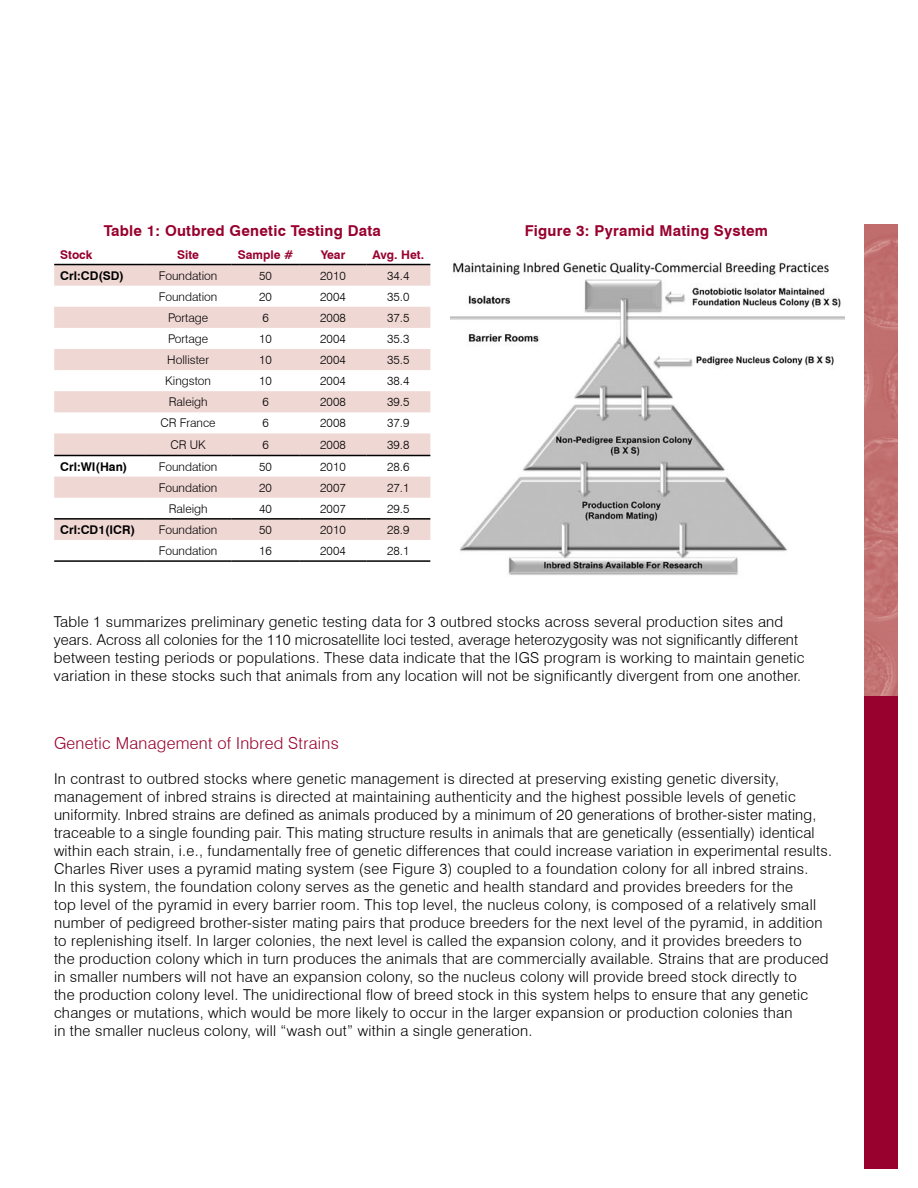
<style>
.page{position:relative;width:918px;height:1188px;background:#fff}
.page>*{position:absolute;margin:0;border:0;box-sizing:border-box;transform-origin:0 0}
.t1{font:300 16.5px "Swiss 721 BT";letter-spacing:.015em;color:#98002e}
.t2{font:300 15px/18px "Swiss 721 BT";letter-spacing:.015em;color:#000}
.t3{font:700 15px "Swiss 721 BT";letter-spacing:.015em;color:#98002e}
.t4{font:300 12px "Swiss 721 BT";color:#000}
.t5{font:700 12px "Swiss 721 BT";color:#000}
.t6{font:700 12px "Swiss 721 BT";color:#98002e}
</style>
<div class="page">
<img style="left:864px;top:225px;width:34px;height:471px">
<div style="left:864px;top:696px;width:34px;height:473px;background:#98002e"></div>
<svg style="left:54px;top:265px;width:376px;height:275px;fill:#efd7d4"></svg>
<hr style="left:54px;top:455px;width:91px;height:1px;background:#000">
<hr style="left:145px;top:455px;width:86px;height:1px;background:#000">
<hr style="left:231px;top:455px;width:69px;height:1px;background:#000">
<hr style="left:300px;top:455px;width:66px;height:1px;background:#000">
<hr style="left:366px;top:455px;width:64px;height:1px;background:#000">
<hr style="left:54px;top:518px;width:91px;height:2px;background:#000">
<hr style="left:145px;top:518px;width:86px;height:2px;background:#000">
<hr style="left:231px;top:518px;width:69px;height:2px;background:#000">
<hr style="left:300px;top:518px;width:66px;height:2px;background:#000">
<hr style="left:366px;top:518px;width:64px;height:2px;background:#000">
<hr style="left:54px;top:560px;width:91px;height:2px;background:#000">
<hr style="left:145px;top:560px;width:86px;height:2px;background:#000">
<hr style="left:231px;top:560px;width:69px;height:2px;background:#000">
<hr style="left:300px;top:560px;width:66px;height:2px;background:#000">
<hr style="left:366px;top:560px;width:64px;height:2px;background:#000">
<hr style="left:54px;top:264px;width:91px;height:1px;background:#000">
<hr style="left:145px;top:264px;width:86px;height:1px;background:#000">
<hr style="left:231px;top:264px;width:69px;height:1px;background:#000">
<hr style="left:300px;top:264px;width:66px;height:1px;background:#000">
<hr style="left:366px;top:264px;width:64px;height:1px;background:#000">
<img style="left:450px;top:261px;width:394px;height:314px">
<p class="t3" style="left:104px;top:222px;width:279px">Table 1: Outbred Genetic Testing Data</p>
<p class="t6" style="left:60px;top:247px;width:34px">Stock</p>
<p class="t6" style="left:177px;top:247px;width:23px">Site</p>
<p class="t6" style="left:238px;top:247px;width:57px">Sample #</p>
<p class="t6" style="left:321px;top:247px;width:26px">Year</p>
<p class="t6" style="left:373px;top:247px;width:53px">Avg. Het.</p>
<p class="t5" style="left:60px;top:268px;width:65px">Crl:CD(SD)</p>
<p class="t4" style="left:159px;top:268px;width:60px">Foundation</p>
<p class="t4" style="left:259px;top:268px;width:14px">50</p>
<p class="t4" style="left:320px;top:268px;width:27px">2010</p>
<p class="t4" style="left:387px;top:268px;width:24px">34.4</p>
<p class="t4" style="left:159px;top:289px;width:60px">Foundation</p>
<p class="t4" style="left:259px;top:289px;width:14px">20</p>
<p class="t4" style="left:320px;top:289px;width:27px">2004</p>
<p class="t4" style="left:387px;top:289px;width:24px">35.0</p>
<p class="t4" style="left:168px;top:310px;width:42px">Portage</p>
<p class="t4" style="left:262px;top:310px;width:8px">6</p>
<p class="t4" style="left:320px;top:310px;width:27px">2008</p>
<p class="t4" style="left:387px;top:310px;width:24px">37.5</p>
<p class="t4" style="left:168px;top:331px;width:42px">Portage</p>
<p class="t4" style="left:259px;top:331px;width:14px">10</p>
<p class="t4" style="left:320px;top:331px;width:27px">2004</p>
<p class="t4" style="left:387px;top:331px;width:24px">35.3</p>
<p class="t4" style="left:167px;top:353px;width:43px">Hollister</p>
<p class="t4" style="left:259px;top:353px;width:14px">10</p>
<p class="t4" style="left:320px;top:353px;width:27px">2004</p>
<p class="t4" style="left:387px;top:353px;width:24px">35.5</p>
<p class="t4" style="left:165px;top:374px;width:47px">Kingston</p>
<p class="t4" style="left:259px;top:374px;width:14px">10</p>
<p class="t4" style="left:320px;top:374px;width:27px">2004</p>
<p class="t4" style="left:387px;top:374px;width:24px">38.4</p>
<p class="t4" style="left:169px;top:395px;width:40px">Raleigh</p>
<p class="t4" style="left:262px;top:395px;width:8px">6</p>
<p class="t4" style="left:320px;top:395px;width:27px">2008</p>
<p class="t4" style="left:387px;top:395px;width:24px">39.5</p>
<p class="t4" style="left:161px;top:416px;width:57px">CR France</p>
<p class="t4" style="left:262px;top:416px;width:8px">6</p>
<p class="t4" style="left:320px;top:416px;width:27px">2008</p>
<p class="t4" style="left:387px;top:416px;width:24px">37.9</p>
<p class="t4" style="left:170px;top:437px;width:37px">CR UK</p>
<p class="t4" style="left:262px;top:437px;width:8px">6</p>
<p class="t4" style="left:320px;top:437px;width:27px">2008</p>
<p class="t4" style="left:387px;top:437px;width:24px">39.8</p>
<p class="t5" style="left:60px;top:459px;width:69px">Crl:WI(Han)</p>
<p class="t4" style="left:159px;top:459px;width:60px">Foundation</p>
<p class="t4" style="left:259px;top:459px;width:14px">50</p>
<p class="t4" style="left:320px;top:459px;width:27px">2010</p>
<p class="t4" style="left:387px;top:459px;width:24px">28.6</p>
<p class="t4" style="left:159px;top:480px;width:60px">Foundation</p>
<p class="t4" style="left:259px;top:480px;width:14px">20</p>
<p class="t4" style="left:320px;top:480px;width:27px">2007</p>
<p class="t4" style="left:387px;top:480px;width:24px">27.1</p>
<p class="t4" style="left:169px;top:501px;width:40px">Raleigh</p>
<p class="t4" style="left:259px;top:501px;width:14px">40</p>
<p class="t4" style="left:320px;top:501px;width:27px">2007</p>
<p class="t4" style="left:387px;top:501px;width:24px">29.5</p>
<p class="t5" style="left:60px;top:522px;width:77px">Crl:CD1(ICR)</p>
<p class="t4" style="left:159px;top:522px;width:60px">Foundation</p>
<p class="t4" style="left:259px;top:522px;width:14px">50</p>
<p class="t4" style="left:320px;top:522px;width:27px">2010</p>
<p class="t4" style="left:387px;top:522px;width:24px">28.9</p>
<p class="t4" style="left:159px;top:544px;width:60px">Foundation</p>
<p class="t4" style="left:259px;top:544px;width:14px">16</p>
<p class="t4" style="left:320px;top:544px;width:27px">2004</p>
<p class="t4" style="left:387px;top:544px;width:24px">28.1</p>
<p class="t3" style="left:525px;top:221px;width:245px">Figure 3: Pyramid Mating System</p>
<p class="t2" style="left:54px;top:612px;width:752px">Table 1 summarizes preliminary genetic testing data for 3 outbred stocks across several production sites and years. Across all colonies for the 110 microsatellite loci tested, average heterozygosity was not significantly different between testing periods or populations. These data indicate that the IGS program is working to maintain genetic variation in these stocks such that animals from any location will not be significantly divergent from one another.</p>
<p class="t1" style="left:54px;top:734px;width:286px">Genetic Management of Inbred Strains</p>
<p class="t2" style="left:54px;top:769px;width:780px">In contrast to outbred stocks where genetic management is directed at preserving existing genetic diversity, management of inbred strains is directed at maintaining authenticity and the highest possible levels of genetic uniformity. Inbred strains are defined as animals produced by a minimum of 20 generations of brother-sister mating, traceable to a single founding pair. This mating structure results in animals that are genetically (essentially) identical within each strain, i.e., fundamentally free of genetic differences that could increase variation in experimental results.<br>Charles River uses a pyramid mating system (see Figure 3) coupled to a foundation colony for all inbred strains.<br>In this system, the foundation colony serves as the genetic and health standard and provides breeders for the<br>top level of the pyramid in every barrier room. This top level, the nucleus colony, is composed of a relatively small number of pedigreed brother-sister mating pairs that produce breeders for the next level of the pyramid, in addition to replenishing itself. In larger colonies, the next level is called the expansion colony, and it provides breeders to<br>the production colony which in turn produces the animals that are commercially available. Strains that are produced in smaller numbers will not have an expansion colony, so the nucleus colony will provide breed stock directly to<br>the production colony level. The unidirectional flow of breed stock in this system helps to ensure that any genetic changes or mutations, which would be more likely to occur in the larger expansion or production colonies than<br>in the smaller nucleus colony, will “wash out” within a single generation.</p>
</div>
